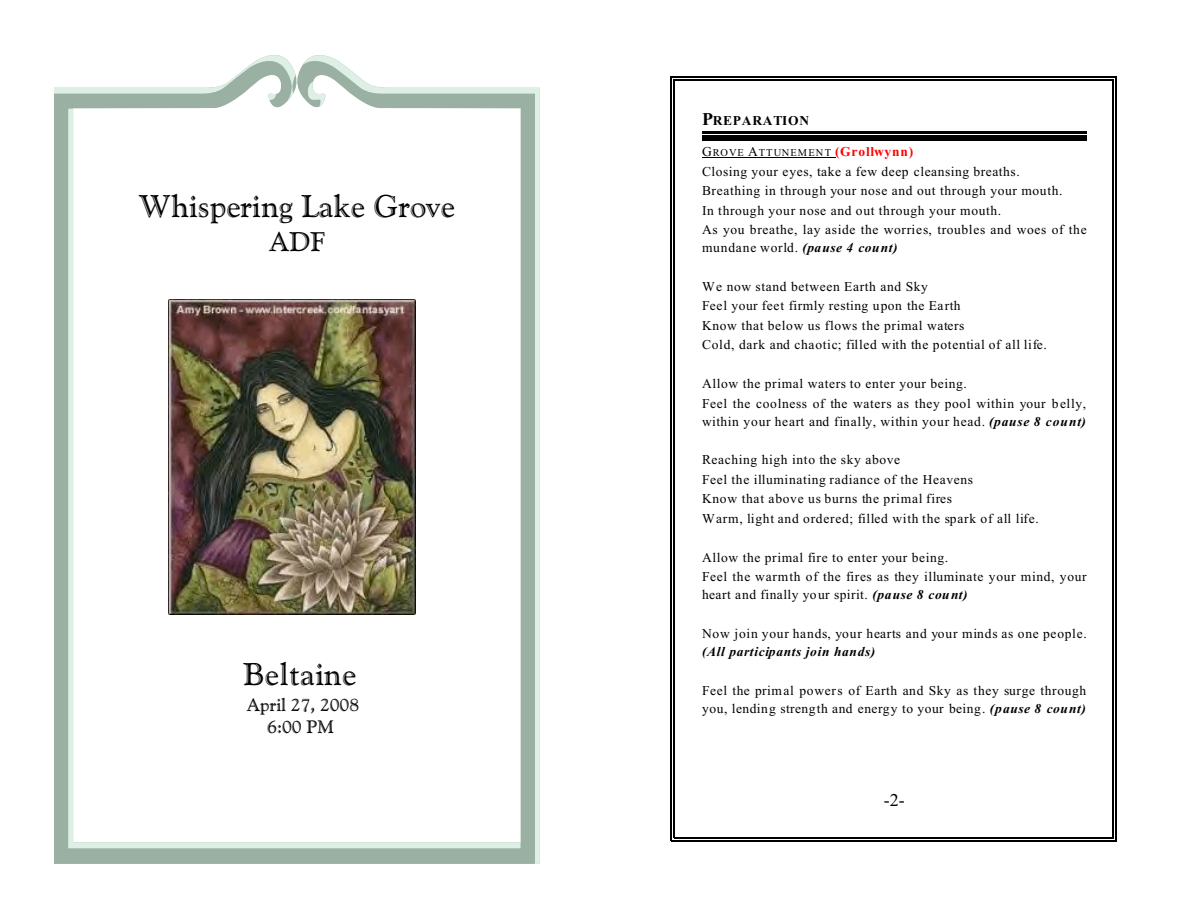
<style>
.page{position:relative;width:1188px;height:918px;background:#fff}
.page>*{position:absolute;margin:0;border:0;box-sizing:border-box;transform-origin:0 0}
.t1{font:31.35px "Goudy Handtooled BT";letter-spacing:.005em;color:#000}
.t2{font:31.35px "Goudy Handtooled BT";letter-spacing:.025em;color:#000}
.t3{font:27px "Goudy Handtooled BT";color:#000}
.t4{font:18px/22.4px "Goudy Handtooled BT";color:#000;text-align:center}
.t5{font:18px "Times New Roman";color:#000}
.t6{font:13.5px/19.5px "Times New Roman";letter-spacing:.045em;color:#000}
.t7{font:italic 700 13.5px "Times New Roman";letter-spacing:.045em;color:#000}
.t8{font:700 13.5px "Times New Roman";letter-spacing:.055em;color:#000}
.t9{font:10.5px "Times New Roman";letter-spacing:.11em;color:#000}
.s1{font-size:18px}
.s2{font-size:13.5px}
.s3{font-weight:700;font-size:13.5px;color:#f00}
.s4{font-weight:700;font-style:italic}
</style>
<div class="page">
<svg style="left:54px;top:55px;width:486px;height:809px"></svg>
<hr style="left:674px;top:80px;width:1px;height:758px;background:#000">
<hr style="left:1112px;top:80px;width:1px;height:758px;background:#000">
<hr style="left:674px;top:80px;width:439px;height:1px;background:#000">
<hr style="left:674px;top:837px;width:439px;height:1px;background:#000">
<hr style="left:671px;top:77px;width:1px;height:764px;background:#000">
<hr style="left:1115px;top:77px;width:1px;height:764px;background:#000">
<hr style="left:671px;top:77px;width:445px;height:1px;background:#000">
<hr style="left:671px;top:840px;width:445px;height:1px;background:#000">
<img style="left:168px;top:300px;width:248px;height:315px">
<hr style="left:702px;top:157px;width:133px;height:1px;background:#000">
<hr style="left:702px;top:131px;width:385px;height:2px;background:#000">
<div style="left:702px;top:135px;width:385px;height:5px;background:#000"></div>
<h1 class="t1" style="left:139px;top:193px;width:318px">Whispering Lake Grove</h1>
<h2 class="t3" style="left:269px;top:231px;width:58px">ADF</h2>
<h1 class="t2" style="left:243px;top:661px;width:115px">Beltaine</h1>
<h3 class="t4" style="left:247px;top:695px;width:114px">April 27, 2008<br>6:00 PM</h3>
<p class="t8" style="left:702px;top:116px;width:109px"><span class="s1">P</span>REPARATION</p>
<p class="t9" style="left:702px;top:149px;width:213px"><span class="s2">G</span>ROVE <span class="s2">A</span>TTUNEMENT <span class="s3">(Grollwynn)</span></p>
<p class="t6" style="left:702px;top:163px;width:386px">Closing your eyes, take a few deep cleansing breaths.<br>Breathing in through your nose and out through your mouth.<br>In through your nose and out through your mouth.<br>As you breathe, lay aside the worries, troubles and woes of the</p>
<p class="t6" style="left:702px;top:239px;width:197px">mundane world. <span class="s4">(pause 4 count)</span></p>
<p class="t6" style="left:702px;top:278px;width:346px">We now stand between Earth and Sky<br>Feel your feet firmly resting upon the Earth<br>Know that below us flows the primal waters<br>Cold, dark and chaotic; filled with the potential of all life.</p>
<p class="t6" style="left:702px;top:375px;width:386px">Allow the primal waters to enter your being.<br>Feel the coolness of the waters as they pool within your belly,</p>
<p class="t6" style="left:702px;top:413px;width:386px">within your heart and finally, within your head. <span class="s4">(pause 8 count)</span></p>
<p class="t6" style="left:702px;top:451px;width:338px">Reaching high into the sky above<br>Feel the illuminating radiance of the Heavens<br>Know that above us burns the primal fires<br>Warm, light and ordered; filled with the spark of all life.</p>
<p class="t6" style="left:702px;top:549px;width:386px">Allow the primal fire to enter your being.<br>Feel the warmth of the fires as they illuminate your mind, your</p>
<p class="t6" style="left:702px;top:586px;width:267px">heart and finally your spirit. <span class="s4">(pause 8 count)</span></p>
<p class="t6" style="left:702px;top:625px;width:386px">Now join your hands, your hearts and your minds as one people.</p>
<p class="t7" style="left:702px;top:647px;width:175px">(All participants join hands)</p>
<p class="t6" style="left:702px;top:683px;width:386px;line-height:18px">Feel the primal powers of Earth and Sky as they surge through you, lending strength and energy to your being. <span class="s4">(pause 8 count)</span></p>
<h3 class="t5" style="left:884px;top:793px;width:22px">-2-</h3>
</div>
